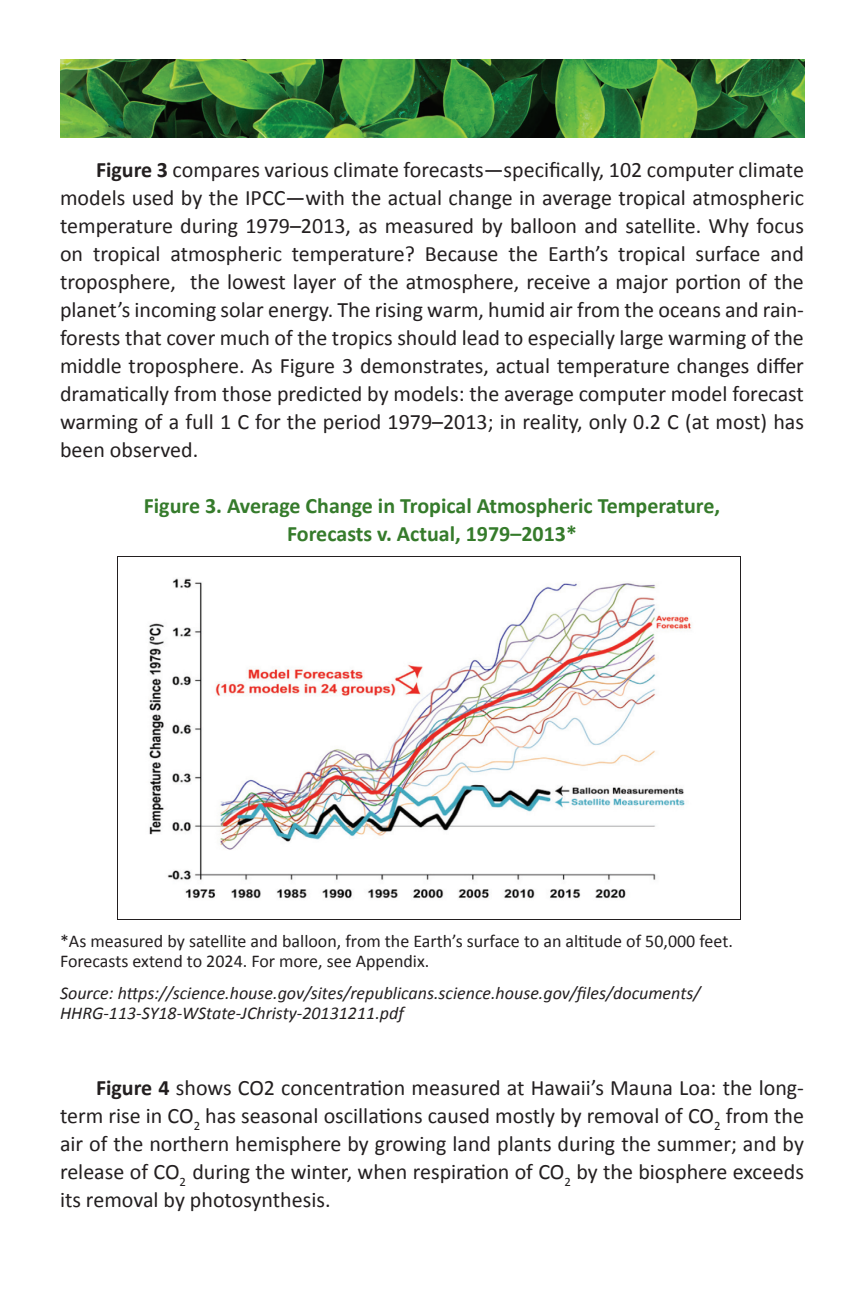
<style>
.page{position:relative;width:864px;height:1296px;background:#fff}
.page>*{position:absolute;margin:0;border:0;box-sizing:border-box;transform-origin:0 0}
.t1{font:22px/28px "Calibri";color:#231f20;text-align:justify}
.t2{font:700 22px/28px "Calibri";color:#357b2b;text-align:center}
.t3{font:italic 18px/20px "Calibri";color:#231f20}
.t4{font:18px/20px "Calibri";color:#231f20}
.s1{font-weight:700}
</style>
<div class="page">
<img style="left:60px;top:60px;width:744px;height:78px">
<img style="left:149px;top:578px;width:543px;height:321px">
<p class="t1" style="left:60px;top:158px;width:746px;text-indent:36px"><span class="s1">Figure 3</span> compares various climate forecasts—specifically, 102 computer climate models used by the IPCC—with the actual change in average tropical atmospheric temperature during 1979–2013, as measured by balloon and satellite. Why focus on tropical atmospheric temperature? Because the Earth’s tropical surface and troposphere, the lowest layer of the atmosphere, receive a major portion of the planet’s incoming solar energy. The rising warm, humid air from the oceans and rain&shy;forests that cover much of the tropics should lead to especially large warming of the middle troposphere. As Figure 3 demonstrates, actual temperature changes differ dramatically from those predicted by models: the average computer model forecast warming of a full 1 C for the period 1979–2013; in reality, only 0.2 C (at most) has been observed.</p>
<p class="t2" style="left:144px;top:494px;width:578px">Figure 3. Average Change in Tropical Atmospheric Temperature,<br>Forecasts v. Actual, 1979–2013*</p>
<p class="t4" style="left:60px;top:932px;width:674px">*As measured by satellite and balloon, from the Earth’s surface to an altitude of 50,000 feet.<br>Forecasts extend to 2024. For more, see Appendix.</p>
<p class="t3" style="left:60px;top:985px;width:642px">Source: https://science.house.gov/sites/republicans.science.house.gov/files/documents/<br>HHRG-113-SY18-WState-JChristy-20131211.pdf</p>
<p class="t1" style="left:60px;top:1076px;width:746px;text-indent:36px"><span class="s1">Figure 4</span> shows CO2 concentration measured at Hawaii’s Mauna Loa: the long&shy;term rise in CO<sub>2</sub> has seasonal oscillations caused mostly by removal of CO<sub>2</sub> from the air of the northern hemisphere by growing land plants during the summer; and by release of CO<sub>2</sub> during the winter, when respiration of CO<sub>2</sub> by the biosphere exceeds its removal by photosynthesis.</p>
</div>
